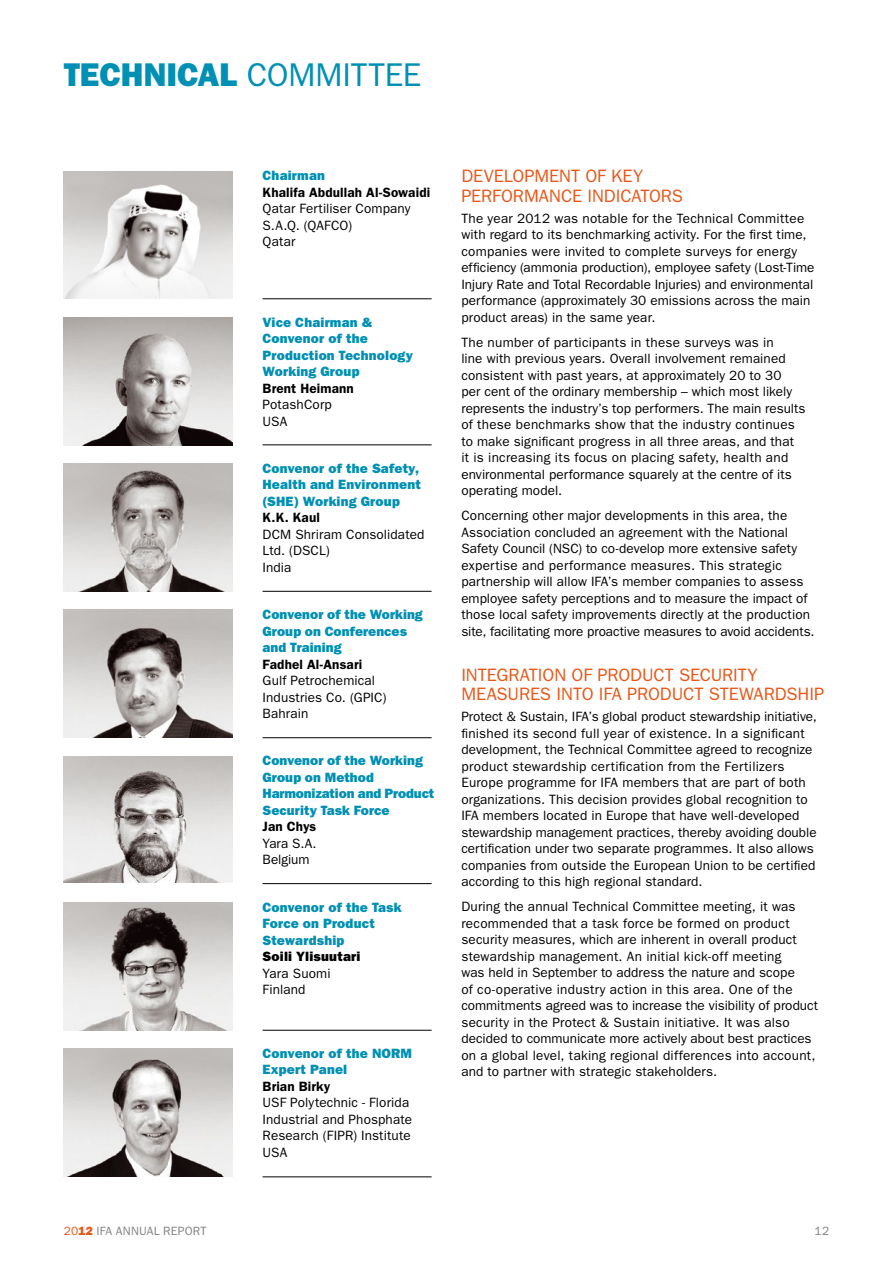
<style>
.page{position:relative;width:893px;height:1263px;background:#fff}
.page>*{position:absolute;margin:0;border:0;box-sizing:border-box;transform-origin:0 0}
.t1{font:33px "ITC Franklin Gothic Std Hvy";color:#0090b3}
.t2{font:33px "ITC Franklin Gothic Std";color:#0090b3}
.t3{font:18px/19.5px "ITC Franklin Gothic Std";color:#ea5617}
.t4{font:13.5px/16.5px "ITC Franklin Gothic Std";letter-spacing:.01em;color:#000}
.t5{font:13.5px/16.5px "ITC Franklin Gothic Std Hvy";letter-spacing:.01em;color:#0090b3}
.t6{font:600 13.5px "ITC Franklin Gothic Std";letter-spacing:.01em;color:#000}
.t7{font:13.5px "ITC Franklin Gothic Std Hvy";color:#000}
.t8{font:12px "ITC Franklin Gothic Std";letter-spacing:.02em;color:#818084}
.s1{font-family:"ITC Franklin Gothic Std"}
.s2{color:#ea5617}
.s3{font-family:"ITC Franklin Gothic Std Hvy";color:#ea5617}
</style>
<div class="page">
<img style="left:64px;top:317px;width:169px;height:128px">
<img style="left:64px;top:610px;width:169px;height:127px">
<img style="left:64px;top:756px;width:169px;height:127px">
<img style="left:64px;top:902px;width:169px;height:128px">
<img style="left:64px;top:1049px;width:169px;height:127px">
<hr style="left:263px;top:299px;width:169px;height:1px;background:#000">
<hr style="left:263px;top:445px;width:169px;height:1px;background:#000">
<hr style="left:263px;top:591px;width:169px;height:1px;background:#000">
<hr style="left:263px;top:737px;width:169px;height:1px;background:#000">
<hr style="left:263px;top:883px;width:169px;height:1px;background:#000">
<hr style="left:263px;top:1030px;width:169px;height:1px;background:#000">
<hr style="left:263px;top:1176px;width:169px;height:1px;background:#000">
<img style="left:64px;top:464px;width:169px;height:127px">
<img style="left:64px;top:171px;width:169px;height:128px">
<h1 class="t1" style="left:64px;top:56px;width:245px">Technical <span class="s1">Commi</span></h1>
<h1 class="t2" style="left:351px;top:56px;width:72px">ttee</h1>
<p class="t5" style="left:263px;top:168px;width:64px">Chairman</p>
<p class="t6" style="left:263px;top:184px;width:169px">Khalifa Abdullah Al-Sowaidi</p>
<p class="t4" style="left:263px;top:201px;width:149px">Qatar Fertiliser Company<br>S.A.Q. (QAFCO)<br>Qatar</p>
<p class="t5" style="left:263px;top:314px;width:152px">Vice Chairman &amp;<br>Convenor of the<br>Production Technology<br>Working Group</p>
<p class="t6" style="left:263px;top:380px;width:93px">Brent Heimann</p>
<p class="t4" style="left:263px;top:396px;width:71px">PotashCorp<br>USA</p>
<p class="t5" style="left:263px;top:460px;width:160px">Convenor of the Safety,<br>Health and Environment (SHE</p>
<p class="t5" style="left:294px;top:493px;width:108px">) Working Group</p>
<p class="t6" style="left:263px;top:510px;width:59px">K.K. Kaul</p>
<p class="t4" style="left:263px;top:526px;width:163px">DCM Shriram Consolidated<br>Ltd. (DSCL)<br>India</p>
<p class="t5" style="left:263px;top:606px;width:162px">Convenor of the Working<br>Group on Conferences and Training</p>
<p class="t6" style="left:263px;top:656px;width:101px">Fadhel Al-Ansari</p>
<p class="t4" style="left:263px;top:672px;width:125px">Gulf Petrochemical<br>Industries Co. (GPIC)<br>Bahrain</p>
<p class="t5" style="left:263px;top:753px;width:173px">Convenor of the Working<br>Group on Method<br>Harmonization and Product<br>Security Task Force</p>
<p class="t6" style="left:263px;top:819px;width:55px">Jan Chys</p>
<p class="t4" style="left:263px;top:835px;width:56px">Yara S.A.<br>Belgium</p>
<p class="t5" style="left:263px;top:899px;width:141px">Convenor of the Task<br>Force on Product<br>Stewardship</p>
<p class="t7" style="left:263px;top:948px;width:99px">Soili Ylisuutari</p>
<p class="t4" style="left:263px;top:965px;width:69px">Yara Suomi<br>Finland</p>
<p class="t5" style="left:263px;top:1045px;width:151px">Convenor of the NORM<br>Expert Panel</p>
<p class="t6" style="left:263px;top:1078px;width:69px">Brian Birky</p>
<p class="t4" style="left:263px;top:1095px;width:151px">USF Polytechnic - Florida<br>Industrial and Phosphate<br>Research (FIPR) Institute<br>USA</p>
<h2 class="t3" style="left:461px;top:167px;width:181px">Development of Key<br>Performa</h2>
<h2 class="t3" style="left:549px;top:186px;width:65px">nce Indica</h2>
<h2 class="t3" style="left:640px;top:186px;width:32px">tors</h2>
<p class="t4" style="left:461px;top:210px;width:355px">The year 2012 was notable for the Technical Committee with regard to its benchmarking activity. For the first time, companies were invited to complete surveys for energy efficiency (ammonia production), employee safety (Lost-Time Injury Rate and Total Recordable Injuries) and environmental performance (approximately 30 emissions across the main product areas) in the same year.</p>
<p class="t4" style="left:461px;top:334px;width:346px">The number of participants in these surveys was in<br>line with previous years. Overall involvement remained consistent with past years, at approximately 20 to 30<br>per cent of the ordinary membership – which most likely represents the industry’s top performers. The main results of these benchmarks show that the industry continues to make significant progress in all three areas, and that<br>it is increasing its focus on placing safety, health and environmental performance squarely at the centre of its operating model.</p>
<p class="t4" style="left:461px;top:507px;width:355px">Concerning other major developments in this area, the Association concluded an agreement with the National Safety Council (NSC) to co-develop more extensive safety expertise and performance measures. This strategic partnership will allow IFA’s member companies to assess employee safety perceptions and to measure the impact of those local safety improvements directly at the production site, facilitating more proactive measures to avoid accidents.</p>
<h2 class="t3" style="left:461px;top:665px;width:295px">Integration of product security measures into IFA product stewardshi</h2>
<h2 class="t3" style="left:814px;top:684px;width:12px">p</h2>
<p class="t4" style="left:461px;top:708px;width:357px">Protect &amp; Sustain, IFA’s global product stewardship initiative, finished its second full year of existence. In a significant development, the Technical Committee agreed to recognize product stewardship certification from the Fertilizers Europe programme for IFA members that are part of both organizations. This decision provides global recognition to IFA members located in Europe that have well-developed stewardship management practices, thereby avoiding double certification under two separate programmes. It also allows companies from outside the European U nion to be certified according to this high regional standard.</p>
<p class="t4" style="left:461px;top:898px;width:358px">During the annual Technical Committee meeting, it was recommended that a task force be formed on product security measures, which are inherent in overall product stewardship management. An initial kick-off meeting<br>was held in September to address the nature and scope<br>of co-operative industry action in this area. One of the commitments agreed was to increase the visibility of product security in the Protect &amp; Sustain initiative. It was also decided to communicate more actively about best practices on a global level, taking regional differences into account, and to partner with strategic stakeholders.</p>
<p class="t8" style="left:64px;top:1224px;width:144px"><span class="s2">20</span><span class="s3">12</span> IFA Annual r eport</p>
<p class="t8" style="left:815px;top:1224px;width:16px">12</p>
</div>
